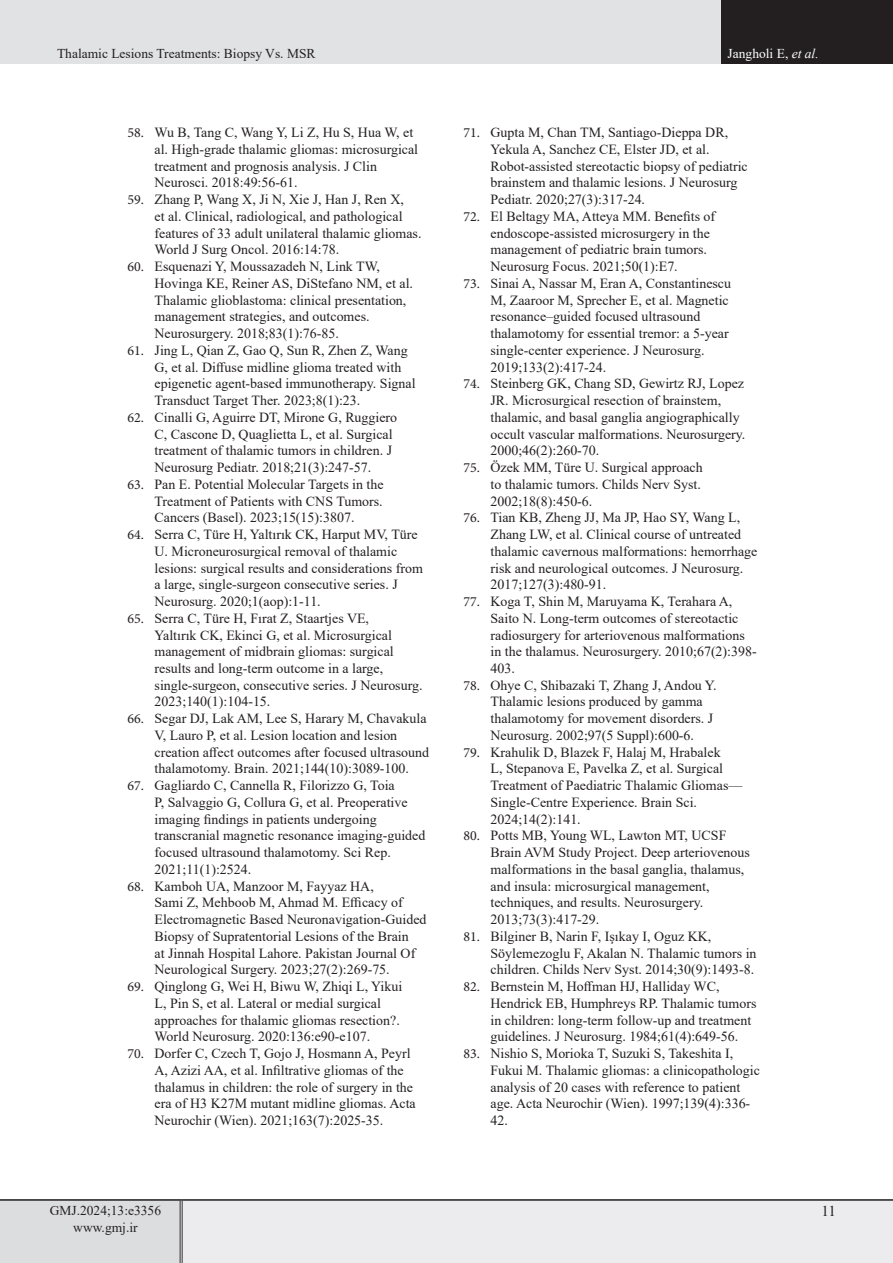
<style>
.page{position:relative;width:893px;height:1263px;background:#fff}
.page>*{position:absolute;margin:0;border:0;box-sizing:border-box;transform-origin:0 0}
.t1{font:15px "Times New Roman";color:#231f20}
.t2{font:13.95px/16.8px "Times New Roman";color:#231f20}
.eeeeeeeeeeee{font:13.5px "Times New Roman";color:#231f20}
.t3{font:13.5px "Times New Roman";color:#fff}
.s1{font-style:italic}
.s2{font-family:"Minion Pro"}
</style>
<div class="page">
<div style="left:0;top:0;width:722px;height:64px;background:#e1e2e4"></div>
<div style="left:722px;top:0;width:171px;height:64px;background:#231f20"></div>
<div style="left:0;top:1200px;width:181px;height:63px;background:#dcdddf"></div>
<div style="left:181px;top:1200px;width:712px;height:63px;background:#ececee"></div>
<hr style="left:180px;top:1201px;width:3px;height:62px;background:#fff">
<hr style="left:180px;top:1201px;width:1px;height:62px;background:#231f20">
<hr style="left:182px;top:1201px;width:1px;height:62px;background:#231f20">
<hr style="left:0;top:1199px;width:181px;height:2px;background:#231f20">
<hr style="left:181px;top:1199px;width:712px;height:2px;background:#231f20">
<p class="eeeeeeeeeeee" style="left:57px;top:44px;width:260px">Thalamic Lesions Treatments: Biopsy Vs. MSR</p>
<p class="t3" style="left:728px;top:44px;width:93px">Jangholi E, <span class="s1">et al.</span></p>
<p class="t2" style="left:155px;top:124px;width:265px;text-indent:-27px"><span class="s2">58.</span> Wu B, Tang C, Wang Y, Li Z, Hu S, Hua W, et al. High-grade thalamic gliomas: microsurgical treatment and prognosis analysis. J Clin Neurosci. 2018:49:56-61.</p>
<p class="t2" style="left:155px;top:191px;width:268px;text-indent:-27px"><span class="s2">59.</span> Zhang P, Wang X, Ji N, Xie J, Han J, Ren X,<br>et al. Clinical, radiological, and pathological features of 33 adult unilateral thalamic gliomas.<br>World J Surg Oncol. 2016:14:78.</p>
<p class="t2" style="left:155px;top:258px;width:260px;text-indent:-27px"><span class="s2">60.</span> Esquenazi Y, Moussazadeh N, Link TW, Hovinga KE, Reiner AS, DiStefano NM, et al.<br>Thalamic glioblastoma: clinical presentation, management strategies, and outcomes.<br>Neurosurgery. 2018;83(1):76-85.</p>
<p class="t2" style="left:155px;top:341px;width:263px;text-indent:-27px"><span class="s2">61.</span> Jing L, Qian Z, Gao Q, Sun R, Zhen Z, Wang G, et al. Diffuse midline glioma treated with epigenetic agent-based immunotherapy. Signal Transduct Target Ther. 2023;8(1):23.</p>
<p class="t2" style="left:155px;top:408px;width:244px;text-indent:-27px"><span class="s2">62.</span> Cinalli G, Aguirre DT, Mirone G, Ruggiero C, Cascone D, Quaglietta L, et al. Surgical treatment of thalamic tumors in children. J Neurosurg Pediatr. 2018;21(3):247-57.</p>
<p class="t2" style="left:155px;top:475px;width:231px;text-align:justify;text-indent:-27px"><span class="s2">63.</span> Pan E. Potential Molecular Targets in the Treatment of Patients with CNS Tumors.<br>Cancers (Basel). 2023;15(15):3807.</p>
<p class="t2" style="left:155px;top:525px;width:270px;text-indent:-27px"><span class="s2">64.</span> Serra C, Türe H, Yaltırık CK, Harput MV, Türe U. Microneurosurgical removal of thalamic lesions: surgical results and considerations from a large, single-surgeon consecutive series. J Neurosurg. 2020;1(aop):1-11.</p>
<p class="t2" style="left:155px;top:609px;width:269px;text-indent:-27px"><span class="s2">65.</span> Serra C, Türe H, Fırat Z, Staartjes VE,<br>Yaltırık CK, Ekinci G, et al. Microsurgical management of midbrain gliomas: surgical results and long-term outcome in a large, single-surgeon, consecutive series. J Neurosurg.<br>2023;140(1):104-15.</p>
<p class="t2" style="left:155px;top:710px;width:276px;text-indent:-27px"><span class="s2">66.</span> Segar DJ, Lak AM, Lee S, Harary M, Chavakula V, Lauro P, et al. Lesion location and lesion creation affect outcomes after focused ultrasound thalamotomy. Brain. 2021;144(10):3089-100.</p>
<p class="t2" style="left:155px;top:777px;width:272px;text-indent:-27px"><span class="s2">67.</span> Gagliardo C, Cannella R, Filorizzo G, Toia<br>P, Salvaggio G, Collura G, et al. Preoperative imaging findings in patients undergoing transcranial magnetic resonance imaging-guided focused ultrasound thalamotomy. Sci Rep.<br>2021;11(1):2524.</p>
<p class="t2" style="left:155px;top:877px;width:273px;text-indent:-27px"><span class="s2">68.</span> Kamboh UA, Manzoor M, Fayyaz HA,<br>Sami Z, Mehboob M, Ahmad M. Efficacy of Electromagnetic Based Neuronavigation-Guided Biopsy of Supratentorial Lesions of the Brain<br>at Jinnah Hospital Lahore. Pakistan Journal Of Neurological Surgery. 2023;27(2):269-75.</p>
<p class="t2" style="left:155px;top:977px;width:249px;text-indent:-27px"><span class="s2">69.</span> Qinglong G, Wei H, Biwu W, Zhiqi L, Yikui L, Pin S, et al. Lateral or medial surgical approaches for thalamic gliomas resection?.<br>World Neurosurg. 2020:136:e90-e107.</p>
<p class="t2" style="left:155px;top:1044px;width:263px;text-indent:-27px"><span class="s2">70.</span> Dorfer C, Czech T, Gojo J, Hosmann A, Peyrl A, Azizi AA, et al. Infiltrative gliomas of the thalamus in children: the role of surgery in the era of H3 K27M mutant midline gliomas. Acta Neurochir (Wien). 2021;163(7):2025-35.</p>
<p class="eeeeeeeeeeee" style="left:50px;top:1201px;width:113px">GMJ.2024;13:e3356</p>
<p class="eeeeeeeeeeee" style="left:73px;top:1217px;width:66px">www.gmj.ir</p>
<p class="t2" style="left:490px;top:124px;width:259px;text-indent:-27px"><span class="s2">71.</span> Gupta M, Chan TM, Santiago-Dieppa DR, Yekula A, Sanchez CE, Elster JD, et al.<br>Robot-assisted stereotactic biopsy of pediatric brainstem and thalamic lesions. J Neurosurg Pediatr. 2020;27(3):317-24.</p>
<p class="t2" style="left:490px;top:207px;width:226px;text-indent:-27px"><span class="s2">72.</span> El Beltagy MA, Atteya MM. Benefits of endoscope-assisted microsurgery in the management of pediatric brain tumors.<br>Neurosurg Focus. 2021;50(1):E7.</p>
<p class="t2" style="left:490px;top:274px;width:242px;text-indent:-27px"><span class="s2">73.</span> Sinai A, Nassar M, Eran A, Constantinescu M, Zaaroor M, Sprecher E, et al. Magnetic resonance–guided focused ultrasound thalamotomy for essential tremor: a 5-year single-center experience. J Neurosurg.<br>2019;133(2):417-24.</p>
<p class="t2" style="left:490px;top:375px;width:256px;text-indent:-27px"><span class="s2">74.</span> Steinberg GK, Chang SD, Gewirtz RJ, Lopez JR. Microsurgical resection of brainstem, thalamic, and basal ganglia angiographically occult vascular malformations. Neurosurgery.<br>2000;46(2):260-70.</p>
<p class="t2" style="left:490px;top:459px;width:214px;text-indent:-27px"><span class="s2">75.</span> Özek MM, Türe U. Surgical approach to thalamic tumors. Childs Nerv Syst.<br>2002;18(8):450-6.</p>
<p class="t2" style="left:490px;top:509px;width:268px;text-indent:-27px"><span class="s2">76.</span> Tian KB, Zheng JJ, Ma JP, Hao SY, Wang L, Zhang LW, et al. Clinical course of untreated thalamic cavernous malformations: hemorrhage risk and neurological outcomes. J Neurosurg.<br>2017;127(3):480-91.</p>
<p class="t2" style="left:490px;top:592px;width:268px;text-indent:-27px"><span class="s2">77.</span> Koga T, Shin M, Maruyama K, Terahara A, Saito N. Long-term outcomes of stereotactic radiosurgery for arteriovenous malformations in the thalamus. Neurosurgery. 2010;67(2):398- 403.</p>
<p class="t2" style="left:490px;top:676px;width:228px;text-indent:-27px"><span class="s2">78.</span> Ohye C, Shibazaki T, Zhang J, Andou Y.<br>Thalamic lesions produced by gamma thalamotomy for movement disorders. J Neurosurg. 2002;97(5 Suppl):600-6.</p>
<p class="t2" style="left:490px;top:743px;width:253px;text-indent:-27px"><span class="s2">79.</span> Krahulik D, Blazek F, Halaj M, Hrabalek<br>L, Stepanova E, Pavelka Z, et al. Surgical Treatment of Paediatric Thalamic Gliomas— Single-Centre Experience. Brain Sci.<br>2024;14(2):141.</p>
<p class="t2" style="left:490px;top:827px;width:261px;text-indent:-27px"><span class="s2">80.</span> Potts MB, Young WL, Lawton MT, UCSF Brain AVM Study Project. Deep arteriovenous malformations in the basal ganglia, thalamus, and insula: microsurgical management, techniques, and results. Neurosurgery.<br>2013;73(3):417-29.</p>
<p class="t2" style="left:490px;top:927px;width:267px;text-indent:-27px"><span class="s2">81.</span> Bilginer B, Narin F, Işıkay I, Oguz KK,<br>Söylemezoglu F, Akalan N. Thalamic tumors in children. Childs Nerv Syst. 2014;30(9):1493-8.</p>
<p class="t2" style="left:490px;top:977px;width:267px;text-indent:-27px"><span class="s2">82.</span> Bernstein M, Hoffman HJ, Halliday WC, Hendrick EB, Humphreys RP. Thalamic tumors in children: long-term follow-up and treatment guidelines. J Neurosurg. 1984;61(4):649-56.</p>
<p class="t2" style="left:490px;top:1044px;width:271px;text-indent:-27px"><span class="s2">83.</span> Nishio S, Morioka T, Suzuki S, Takeshita I, Fukui M. Thalamic gliomas: a clinicopathologic analysis of 20 cases with reference to patient age. Acta Neurochir (Wien). 1997;139(4):336- 42.</p>
<p class="t1" style="left:821px;top:1201px;width:16px">11</p>
</div>
